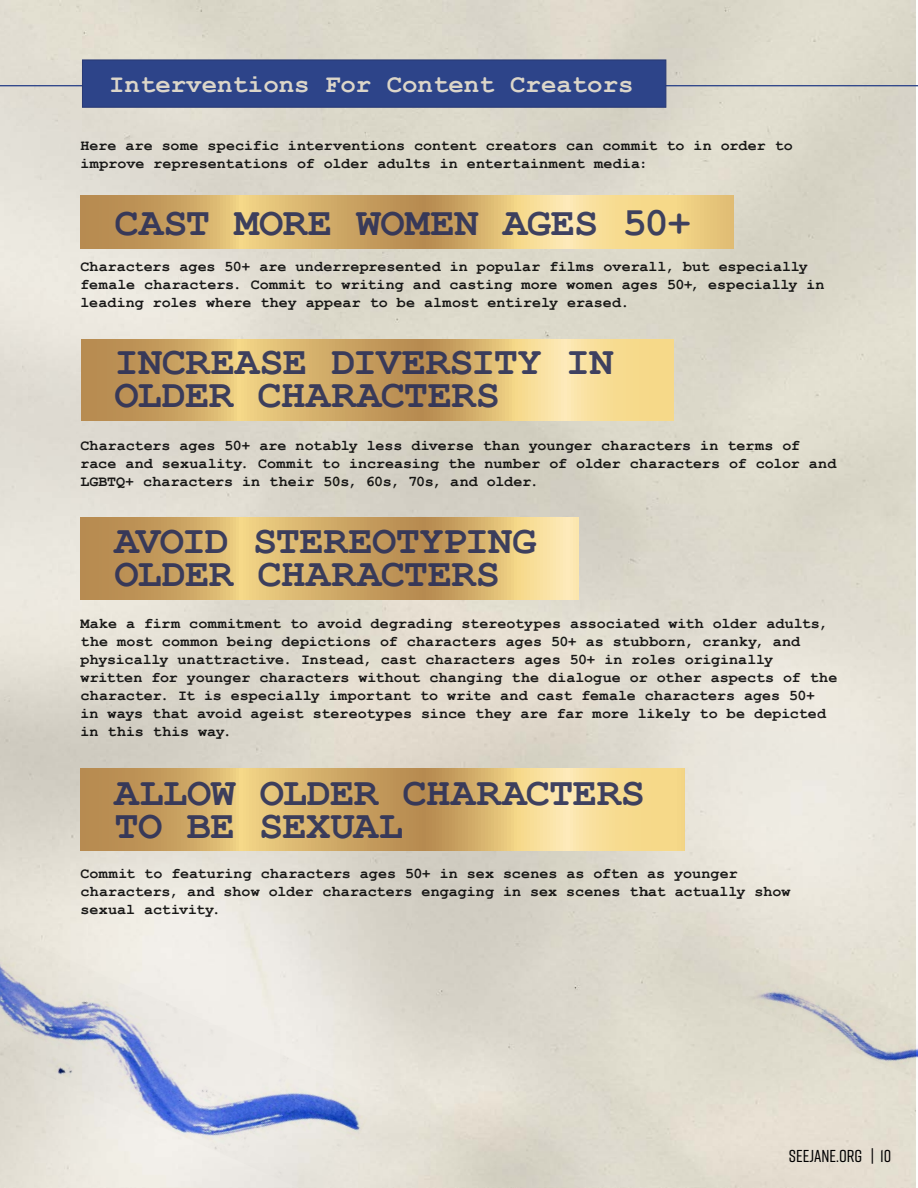
<style>
.page{position:relative;width:918px;height:1188px;background:#fff}
.page>*{position:absolute;margin:0;border:0;box-sizing:border-box;transform-origin:0 0}
.t1{font:700 40.5px/33px "Courier New";letter-spacing:-.01em;color:#292f59}
.t2{font:700 25.65px "Courier New";color:#dcd6c9}
.t3{font:500 17.25px "Rift";color:#000}
.t4{font:700 15px/18px "Courier New";letter-spacing:.005em;color:#000}
</style>
<div class="page">
<img style="left:0;top:0;width:916px;height:1188px">
<svg style="left:81px;top:196px;width:652px;height:53px;background:#dab874"></svg>
<svg style="left:81px;top:339px;width:593px;height:82px;background:#d9b673"></svg>
<svg style="left:81px;top:518px;width:497px;height:82px;background:#d3af6d"></svg>
<svg style="left:81px;top:769px;width:603px;height:81px;background:#d9b673"></svg>
<hr style="left:0;top:85px;width:918px;height:1px;background:#2d4489">
<img style="left:0;top:901px;width:583px;height:287px">
<img style="left:668px;top:922px;width:250px;height:174px">
<div style="left:82px;top:60px;width:584px;height:48px;background:#2d4489;border:1px solid #273873"></div>
<h2 class="t2" style="left:109px;top:68px;width:526px">Interventions For Content Creators</h2>
<p class="t4" style="left:81px;top:135px;width:714px">Here are some specific interventions content creators can commit to in order to improve representations of older adults in entertainment media:</p>
<h1 class="t1" style="left:115px;top:205px;width:578px">CAST MORE WOMEN AGES 50+</h1>
<p class="t4" style="left:81px;top:257px;width:745px">Characters ages 50+ are underrepresented in popular films overall, but especially female characters. Commit to writing and casting more women ages 50+, especially in leading roles where they appear to be almost entirely erased.</p>
<h1 class="t1" style="left:115px;top:343px;width:501px">INCREASE DIVERSITY IN<br>OLDER CHARACTERS</h1>
<p class="t4" style="left:81px;top:436px;width:757px">Characters ages 50+ are notably less diverse than younger characters in terms of race and sexuality. Commit to increasing the number of older characters of color and<br>LGBTQ+ characters in their 50s, 60s, 70s, and older.</p>
<h1 class="t1" style="left:115px;top:522px;width:423px">AVOID STEREOTYPING<br>OLDER CHARACTERS</h1>
<p class="t4" style="left:81px;top:614px;width:758px">Make a firm commitment to avoid degrading stereotypes associated with older adults, the most common being depictions of characters ages 50+ as stubborn, cranky, and physically unattractive. Instead, cast characters ages 50+ in roles originally written for younger characters without changing the dialogue or other aspects of the character. It is especially important to write and cast female characters ages 50+<br>in ways that avoid ageist stereotypes since they are far more likely to be depicted in this this way.</p>
<h1 class="t1" style="left:115px;top:774px;width:532px">ALLOW OLDER CHARACTERS<br>TO BE SEXUAL</h1>
<p class="t4" style="left:81px;top:864px;width:711px">Commit to featuring characters ages 50+ in sex scenes as often as younger characters, and show older characters engaging in sex scenes that actually show sexual activity.</p>
<p class="t3" style="left:789px;top:1144px;width:104px">SEEJANE.ORG | 10</p>
</div>
